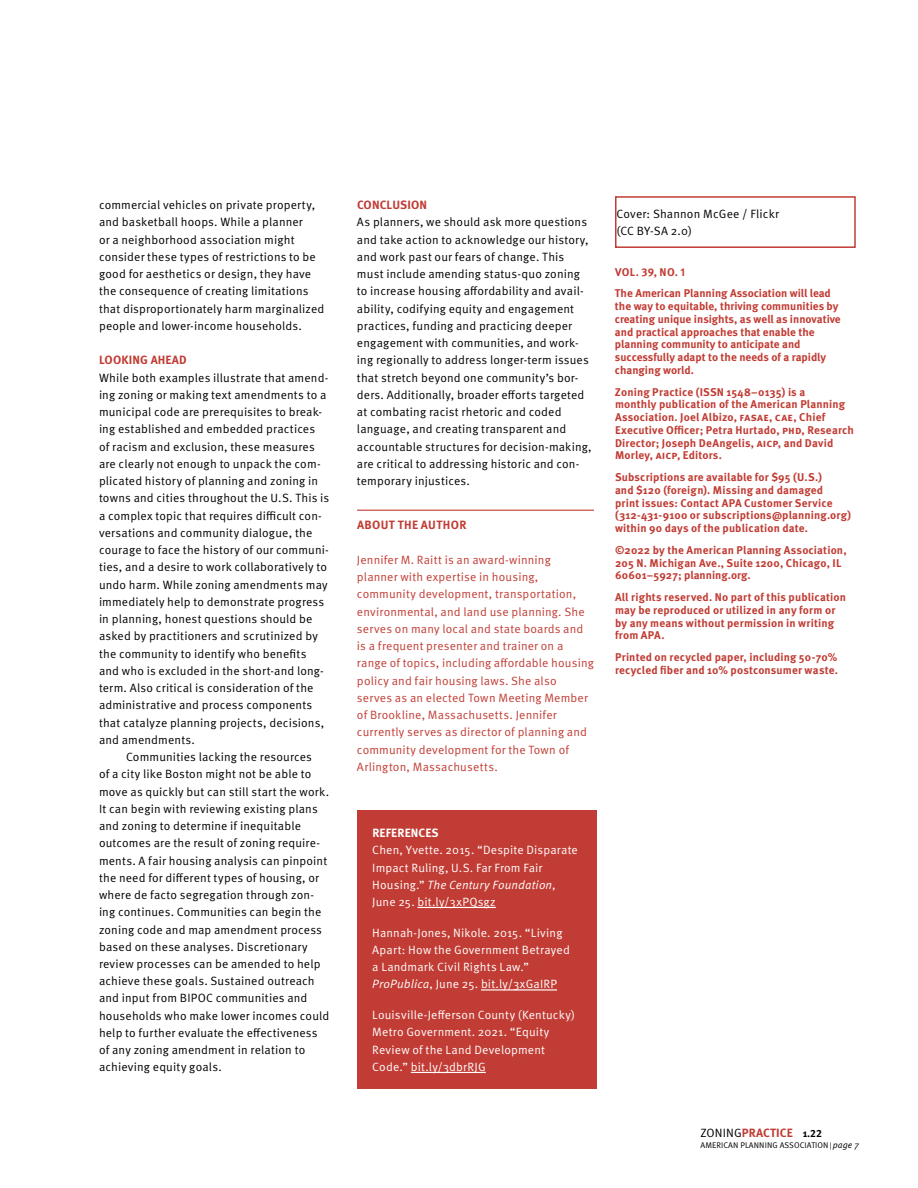
<style>
.page{position:relative;width:918px;height:1188px;background:#fff}
.page>*{position:absolute;margin:0;border:0;box-sizing:border-box;transform-origin:0 0}
.Body_First{font:12px/17.2px "Meta OT Norm";letter-spacing:.01em;color:#000}
.Body_Text{font:12px/17.2px "Meta OT Norm";letter-spacing:.01em;color:#000}
.AboutAuthor_body{font:12px/17.2px "Meta OT Norm";letter-spacing:.01em;color:#c13c34}
.t1{font:12px/17.2px "Meta OT Norm";letter-spacing:.015em;color:#fff}
.AboutAuthor{font:700 12px "Meta OT";letter-spacing:.025em;color:#c13c34}
.A_Head{font:700 12px "Meta OT";letter-spacing:.01em;color:#c13c34}
.A_Head-2{font:700 12px "Meta OT";letter-spacing:.01em;color:#fff}
.Masthead{font:700 11.25px/12.8px "Meta OT";letter-spacing:.01em;color:#c13c34}
.t2{font:8.25px "Meta OT Norm";letter-spacing:.01em;color:#000}
.s1{font-family:"Meta OT Norm Ita"}
.s2{font-family:"Meta OT Norm";font-weight:400;color:#000}
.s3{font-size:10.5px;color:#000}
.s4{font-size:7.5px}
.s5{font-family:"Meta OT Norm Ita";font-size:9px}
</style>
<div class="page">
<div style="left:615px;top:196px;width:241px;height:52px;border:2px solid #c13c34"></div>
<hr style="left:357px;top:510px;width:237px;height:1px;background:#c13c34">
<div style="left:357px;top:810px;width:240px;height:279px;background:#c13c34"></div>
<hr style="left:418px;top:907px;width:78px;height:1px;background:#fff">
<hr style="left:481px;top:989px;width:76px;height:2px;background:#fff">
<hr style="left:411px;top:1072px;width:75px;height:1px;background:#fff">
<p class="Body_Text" style="left:99px;top:197px;width:227px">commercial vehicles on private property, and basketball hoops. While a planner<br>or a neighborhood association might consider these types of restrictions to be good for aesthetics or design, they have the consequence of creating limitations that disproportionately harm marginalized people and lower-income households.</p>
<h1 class="A_Head" style="left:99px;top:353px;width:89px">LOOKING AHEAD</h1>
<p class="Body_First" style="left:99px;top:369px;width:232px">While both examples illustrate that amend&shy;ing zoning or making text amendments to a municipal code are prerequisites to break&shy;ing established and embedded practices<br>of racism and exclusion, these measures are clearly not enough to unpack the com&shy;plicated history of planning and zoning in towns and cities throughout the U.S. This is a complex topic that requires difficult con&shy;versations and community dialogue, the courage to face the history of our communi&shy;ties, and a desire to work collaboratively to undo harm. While zoning amendments may immediately help to demonstrate progress in planning, honest questions should be asked by practitioners and scrutinized by the community to identify who benefits and who is excluded in the short-and long&shy;term. Also critical is consideration of the administrative and process components that catalyze planning projects, decisions, and amendments.</p>
<p class="Body_Text" style="left:99px;top:748px;width:232px;text-indent:27px">Communities lacking the resources<br>of a city like Boston might not be able to move as quickly but can still start the work.<br>It can begin with reviewing existing plans and zoning to determine if inequitable outcomes are the result of zoning require&shy;ments. A fair housing analysis can pinpoint the need for different types of housing, or where de facto segregation through zon&shy;ing continues. Communities can begin the zoning code and map amendment process based on these analyses. Discretionary review processes can be amended to help achieve these goals. Sustained outreach and input from BIPOC communities and households who make lower incomes could help to further evaluate the effectiveness of any zoning amendment in relation to achieving equity goals.</p>
<h1 class="A_Head" style="left:357px;top:197px;width:71px">CONCLUSION</h1>
<p class="Body_First" style="left:357px;top:214px;width:236px">As planners, we should ask more questions and take action to acknowledge our history, and work past our fears of change. This must include amending status-quo zoning to increase housing affordability and avail&shy;ability, codifying equity and engagement practices, funding and practicing deeper engagement with communities, and work&shy;ing regionally to address longer-term issues that stretch beyond one community’s bor&shy;ders. Additionally, broader efforts targeted at combating racist rhetoric and coded language, and creating transparent and accountable structures for decision-making, are critical to addressing historic and con&shy;temporary injustices.</p>
<h1 class="AboutAuthor" style="left:357px;top:517px;width:111px">ABOUT THE AUTHOR</h1>
<p class="AboutAuthor_body" style="left:357px;top:551px;width:238px">Jennifer M. Raitt is an award-winning planner with expertise in housing, community development, transportation, environmental, and land use planning. She serves on many local and state boards and is a frequent presenter and trainer on a range of topics, including affordable housing policy and fair housing laws. She also serves as an elected Town Meeting Member of Brookline, Massachusetts. Jennifer currently serves as director of planning and community development for the Town of Arlington, Massachusetts.</p>
<p class="Body_First" style="left:616px;top:205px;width:164px">Cover: Shannon McGee / Flickr (CC BY-SA 2.0)</p>
<p class="Masthead" style="left:615px;top:266px;width:72px">VOL. 39, NO. 1</p>
<p class="Masthead" style="left:615px;top:287px;width:227px">The American Planning Association will lead the way to equitable, thriving communities by creating unique insights, as well as innovative and practical approaches that enable the planning community to anticipate and successfully adapt to the needs of a rapidly changing world.</p>
<p class="Masthead" style="left:615px;top:386px;width:240px">Zoning Practice (ISSN 1548–0135) is a<br>monthly publication of the American Planning Association. Joel Albizo, fasae, cae, Chief Executive Officer; Petra Hurtado, phd, Research Director; Joseph DeAngelis, aicp, and David Morley, aicp, Editors.</p>
<p class="Masthead" style="left:615px;top:471px;width:238px">Subscriptions are available for $95 (U.S.)<br>and $120 (foreign). Missing and damaged<br>print issues: Contact APA Customer Service (312-431-9100 or subscriptions@planning.org) within 90 days of the publication date.</p>
<p class="Masthead" style="left:615px;top:544px;width:233px">©2022 by the American Planning Association,<br>205 N. Michigan Ave., Suite 1200, Chicago, IL<br>60601–5927; planning.org.</p>
<p class="Masthead" style="left:615px;top:591px;width:232px">All rights reserved. No part of this publication may be reproduced or utilized in any form or by any means without permission in writing from APA.</p>
<p class="Masthead" style="left:615px;top:651px;width:225px">Printed on recycled paper, including 50-70% recycled fiber and 10% postconsumer waste.</p>
<h1 class="A_Head-2" style="left:372px;top:825px;width:68px">REFERENCES</h1>
<p class="t1" style="left:372px;top:842px;width:207px">Chen, Yvette. 2015. “Despite Disparate Impact Ruling, U.S. Far From Fair Housing.” <span class="s1">The Century Foundation</span>, June 25. bit.ly/3xPQsgz</p>
<p class="t1" style="left:372px;top:924px;width:199px">Hannah-Jones, Nikole. 2015. “Living Apart: How the Government Betrayed a Landmark Civil Rights Law.” <span class="s1">ProPublica</span>, June 25. bit.ly/3xGaIRP</p>
<p class="t1" style="left:372px;top:1007px;width:204px">Louisville-Jefferson County (Kentucky)<br>Metro Government. 2021. “Equity<br>Review of the Land Development<br>Code.” bit.ly/3dbrRJG</p>
<p class="AboutAuthor" style="left:701px;top:1125px;width:123px"><span class="s2">ZONING</span>PRACTICE <span class="s3">1.22</span></p>
<p class="t2" style="left:700px;top:1140px;width:160px">AMERICAN PLANNING ASSOCIATION <span class="s4">|</span><span class="s5">page 7</span></p>
</div>
